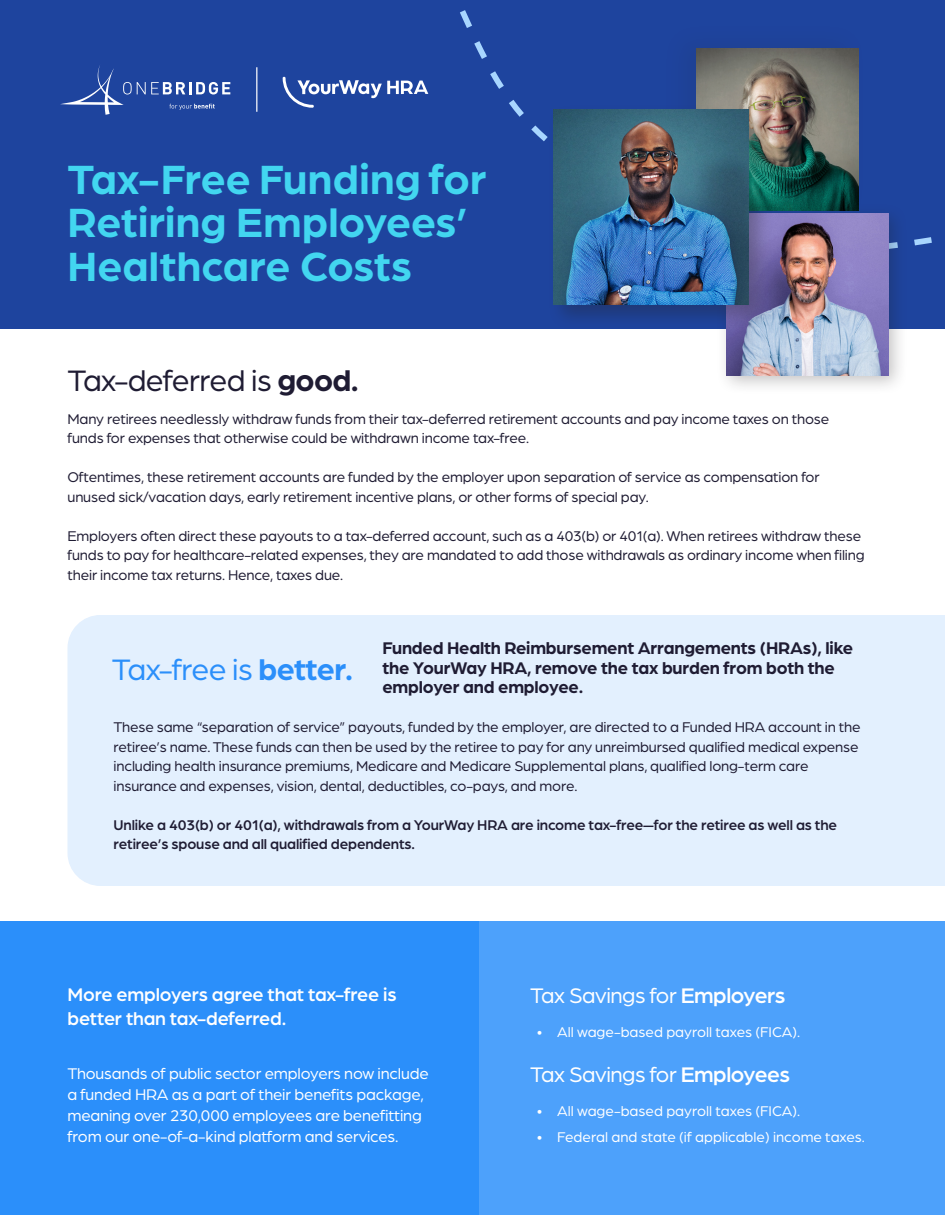
<style>
.page{position:relative;width:945px;height:1215px;background:#fff}
.page>*{position:absolute;margin:0;border:0;box-sizing:border-box;transform-origin:0 0}
.t1{font:700 43.5px/43.5px "Arboria";letter-spacing:.005em;color:#42d6f0}
.t2{font:31.5px "Arboria";letter-spacing:-.02em;color:#1f1c33}
.t3{font:31.5px "Arboria";letter-spacing:-.02em;color:#2b8ffa}
.t4{font:22.5px "Arboria";letter-spacing:-.02em;color:#fff}
.t5{font:500 19.5px/24px "Arboria";letter-spacing:-.01em;color:#fff}
.t6{font:700 18px/19.5px "Arboria";letter-spacing:-.01em;color:#1f1c33}
.t7{font:16.5px/21px "Arboria";letter-spacing:-.01em;color:#fff}
.t8{font:15px/19.5px "Arboria";letter-spacing:-.01em;color:#1f1c33}
.t9{font:500 15px/19.5px "Arboria";letter-spacing:-.01em;color:#1f1c33}
.t10{font:15px "Arboria";color:#fff}
.s1{font-weight:700}
.s2{font-weight:500}
</style>
<div class="page">
<div style="left:67px;top:615px;width:878px;height:271px;background:#e3f0fe"></div>
<div style="left:0;top:921px;width:945px;height:294px;background:#2b8ffa"></div>
<div style="left:0;top:0;width:945px;height:329px;background:#1e449e"></div>
<svg style="left:60px;top:65px;width:170px;height:50px"></svg>
<svg style="left:283px;top:76px;width:145px;height:32px"></svg>
<hr style="left:256px;top:67px;width:1px;height:45px;background:#fff">
<img style="left:696px;top:48px;width:162px;height:155px">
<svg style="left:460px;top:10px;width:12px;height:18px"></svg>
<svg style="left:474px;top:41px;width:13px;height:18px"></svg>
<svg style="left:490px;top:71px;width:14px;height:18px"></svg>
<svg style="left:509px;top:100px;width:15px;height:17px"></svg>
<svg style="left:531px;top:125px;width:16px;height:16px"></svg>
<svg style="left:914px;top:237px;width:18px;height:8px"></svg>
<div style="left:716px;top:203px;width:192px;height:192px;background:#231f20;opacity:.27"></div>
<img style="left:726px;top:213px;width:162px;height:162px">
<div style="left:547px;top:104px;width:226px;height:225px;background:#231f20;opacity:.31"></div>
<img style="left:553px;top:110px;width:195px;height:195px">
<div style="left:479px;top:921px;width:466px;height:294px;background:#4da1fb"></div>
<p class="t1" style="left:68px;top:155px;width:421px">Tax-Free Funding for<br>Retiring Employees’<br>Healthcare Costs</p>
<p class="t2" style="left:68px;top:360px;width:293px">Tax-deferred is <span class="s1">good.</span></p>
<p class="t8" style="left:68px;top:409px;width:763px">Many retirees needlessly withdraw funds from their tax-deferred retirement accounts and pay income taxes on those funds for expenses that otherwise could be withdrawn income tax-free.</p>
<p class="t8" style="left:68px;top:467px;width:754px">Oftentimes, these retirement accounts are funded by the employer upon separation of service as compensation for unused sick/vacation days, early retirement incentive plans, or other forms of special pay.</p>
<p class="t8" style="left:68px;top:526px;width:799px">Employers often direct these payouts to a tax-deferred account, such as a 403(b) or 401(a). When retirees withdraw these funds to pay for healthcare-related expenses, they are mandated to add those withdrawals as ordinary income when filing their income tax returns. Hence, taxes due.</p>
<p class="t3" style="left:112px;top:649px;width:243px">Tax-free is <span class="s1">better.</span></p>
<p class="t6" style="left:382px;top:638px;width:472px">Funded Health Reimbursement Arrangements (HRAs), like the YourWay HRA, remove the tax burden from both the employer and employee.</p>
<p class="t8" style="left:114px;top:717px;width:749px">These same “separation of service” payouts, funded by the employer, are directed to a Funded HRA account in the retiree’s name. These funds can then be used by the retiree to pay for any unreimbursed qualified medical expense including health insurance premiums, Medicare and Medicare Supplemental plans, qualified long-term care insurance and expenses, vision, dental, deductibles, co-pays, and more.</p>
<p class="t9" style="left:114px;top:814px;width:725px">Unlike a 403(b) or 401(a), withdrawals from a YourWay HRA are income tax-free—for the retiree as well as the retiree’s spouse and all qualified dependents.</p>
<p class="t5" style="left:68px;top:981px;width:331px">More employers agree that tax-free is better than tax-deferred.</p>
<p class="t7" style="left:68px;top:1062px;width:363px">Thousands of public sector employers now include a funded HRA as a part of their benefits package, meaning over 230,000 employees are benefitting from our one-of-a-kind platform and services.</p>
<p class="t4" style="left:530px;top:981px;width:257px">Tax Savings for <span class="s2">Employers</span></p>
<p class="t10" style="left:537px;top:1022px;width:265px">• All wage-based payroll taxes (FICA).</p>
<p class="t4" style="left:530px;top:1060px;width:262px">Tax Savings for <span class="s2">Employees</span></p>
<p class="t10" style="left:537px;top:1101px;width:265px">• All wage-based payroll taxes (FICA).</p>
<p class="t10" style="left:537px;top:1127px;width:330px">• Federal and state (if applicable) income taxes.</p>
</div>
